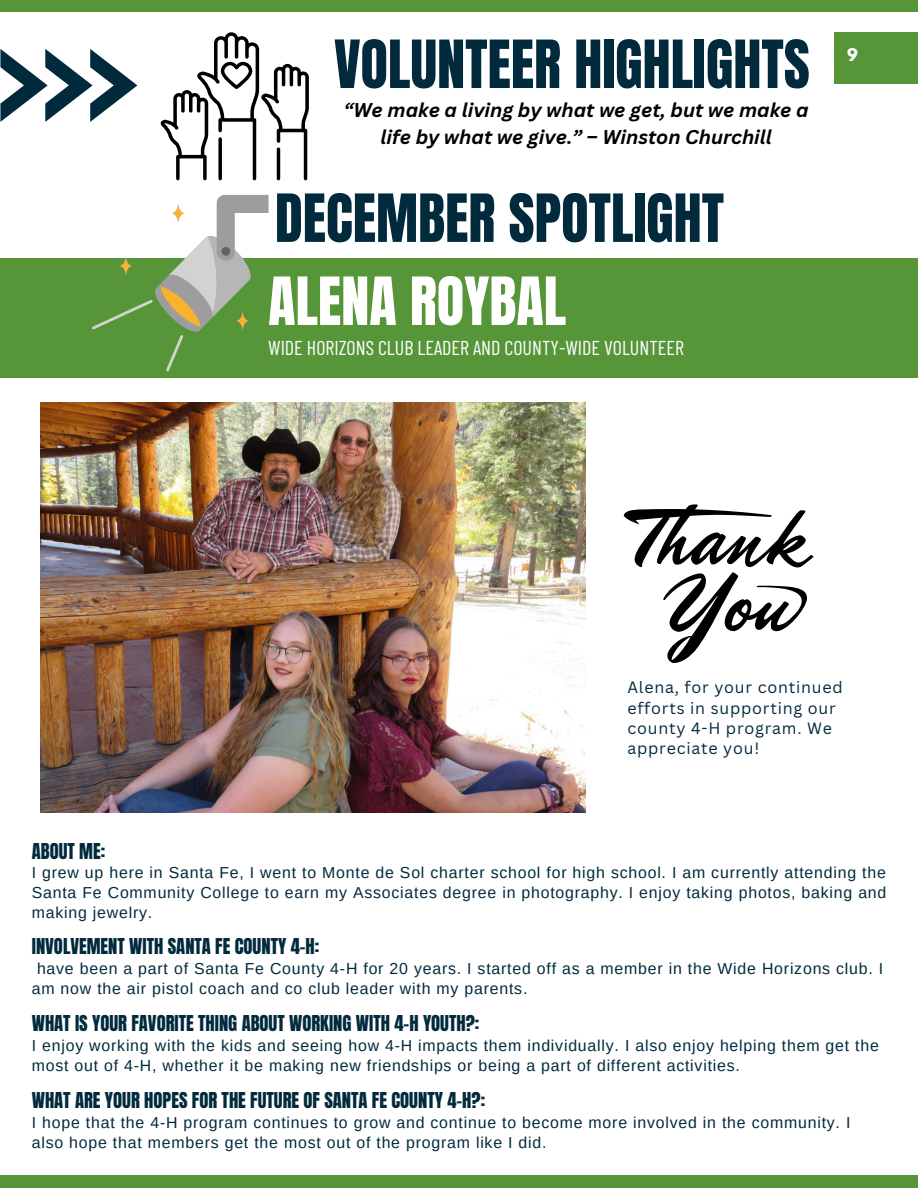
<style>
.page{position:relative;width:918px;height:1188px;background:#fff}
.page>*{position:absolute;margin:0;border:0;box-sizing:border-box;transform-origin:0 0}
.t1{font:56.4px "Anton";color:#022a3d}
.t2{font:56.4px "Anton";color:#fff}
.t3{font:20.1px "Barlow Condensed";color:#fff}
.t4{font:italic 700 19.35px/27px "Canva Sans";color:#000;text-align:center}
.t5{font:18.6px "Anton";color:#022a3d}
.t6{font:16.05px/20.4px "Canva Sans";letter-spacing:.05em;color:#022a3d}
.t7{font:15.9px/20.2px "Arimo";letter-spacing:.05em;color:#022a3d}
.t8{font:700 15.45px "League Spartan";color:#fff}
</style>
<div class="page">
<div style="left:0;top:258px;width:918px;height:119px;background:#569639"></div>
<svg style="left:0;top:49px;width:137px;height:73px"></svg>
<div style="left:834px;top:32px;width:84px;height:52px;background:#569639"></div>
<svg style="left:160px;top:32px;width:149px;height:148px"></svg>
<svg style="left:92px;top:195px;width:177px;height:176px"></svg>
<svg style="left:624px;top:504px;width:190px;height:159px"></svg>
<div style="left:0;top:0;width:918px;height:12px;background:#569639"></div>
<div style="left:0;top:1175px;width:918px;height:13px;background:#569639"></div>
<img style="left:40px;top:403px;width:546px;height:409px">
<h1 class="t1" style="left:334px;top:24px;width:477px">VOLUNTEER HIGHLIGHTS</h1>
<h3 class="t4" style="left:344px;top:96px;width:466px">“We make a living by what we get, but we make a life by what we give.” – Winston Churchill</h3>
<p class="t1" style="left:275px;top:178px;width:451px">DECEMBER SPOTLIGHT</p>
<p class="t2" style="left:268px;top:261px;width:299px">ALENA ROYBAL</p>
<p class="t3" style="left:268px;top:335px;width:417px">WIDE HORIZONS CLUB LEADER AND COUNTY-WIDE VOLUNTEER</p>
<p class="t8" style="left:847px;top:47px;width:12px">9</p>
<h2 class="t6" style="left:627px;top:677px;width:217px">Alena, for your continued efforts in supporting our county 4-H program. We appreciate you!</h2>
<h1 class="t5" style="left:32px;top:838px;width:75px">ABOUT ME:</h1>
<p class="t7" style="left:32px;top:862px;width:856px;text-align:justify">I grew up here in Santa Fe, I went to Monte de Sol charter school for high school. I am currently attending the Santa Fe Community College to earn my Associates degree in photography. I enjoy taking photos, baking and making jewelry.</p>
<h1 class="t5" style="left:32px;top:933px;width:289px">INVOLVEMENT WITH SANTA FE COUNTY 4-H:</h1>
<h2 class="t7" style="left:32px;top:958px;width:853px;text-indent:5px">have been a part of Santa Fe County 4-H for 20 years. I started off as a member in the Wide Horizons club. I am now the air pistol coach and co club leader with my parents.</h2>
<p class="t5" style="left:32px;top:1010px;width:449px">WHAT IS YOUR FAVORITE THING ABOUT WORKING WITH 4-H YOUTH?:</p>
<p class="t7" style="left:32px;top:1035px;width:849px">I enjoy working with the kids and seeing how 4-H impacts them individually. I also enjoy helping them get the most out of 4-H, whether it be making new friendships or being a part of different activities.</p>
<p class="t5" style="left:32px;top:1087px;width:455px">WHAT ARE YOUR HOPES FOR THE FUTURE OF SANTA FE COUNTY 4-H?:</p>
<h2 class="t7" style="left:32px;top:1112px;width:820px">I hope that the 4-H program continues to grow and continue to become more involved in the community. I also hope that members get the most out of the program like I did.</h2>
</div>
